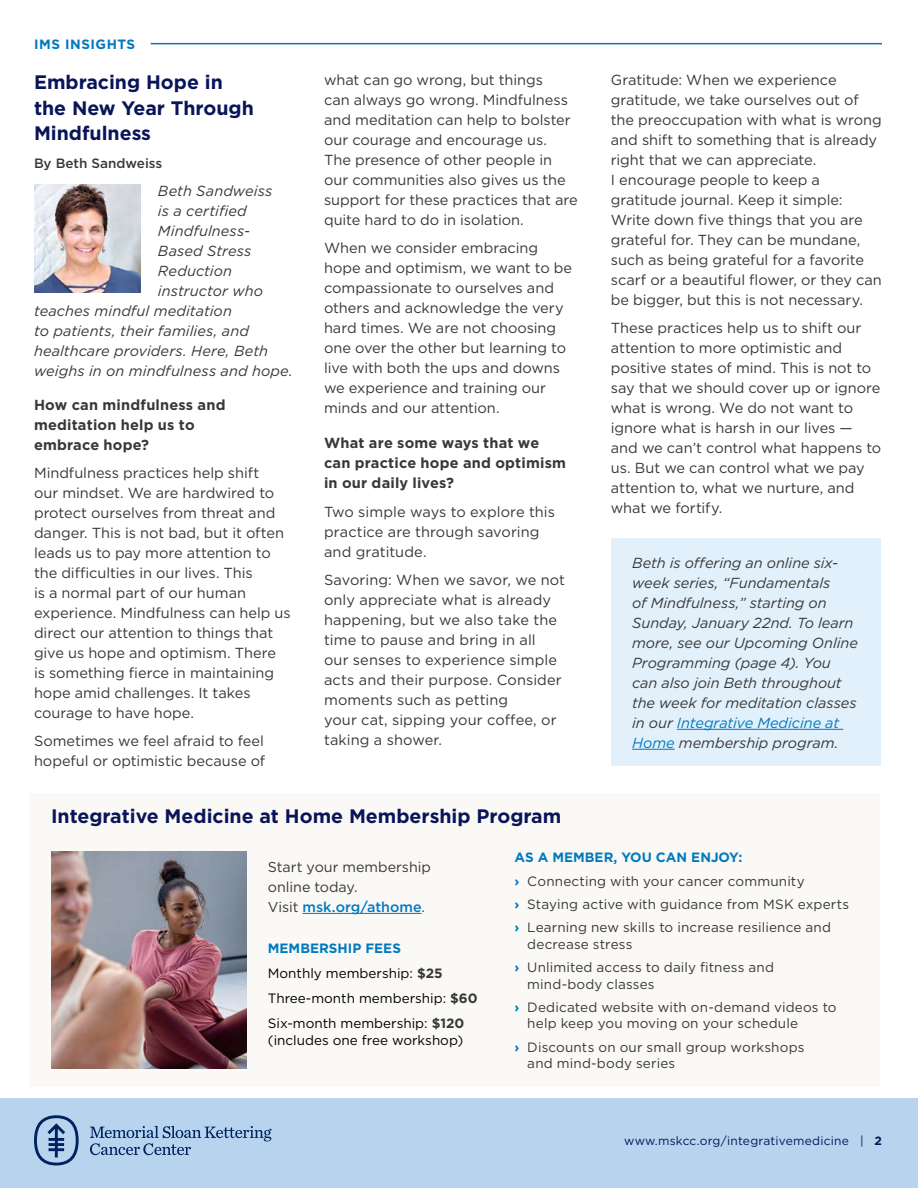
<style>
.page{position:relative;width:918px;height:1188px;background:#fff}
.page>*{position:absolute;margin:0;border:0;box-sizing:border-box;transform-origin:0 0}
.t1{font:700 19.5px/25.5px "Gotham";color:#091558}
.t2{font:14.55px/20px "Gotham";color:#383839}
.t3{font:italic 14.55px/20px "Gotham";color:#383839}
.t4{font:700 14.55px/20px "Gotham";letter-spacing:.015em;color:#383839}
.t5{font:14.25px/20px "Gotham";color:#383839}
.t6{font:13.5px/23.2px "Gotham";letter-spacing:.01em;color:#383839}
.t7{font:13.5px/25px "Gotham";color:#000}
.t8{font:500 13.5px "Gotham";color:#383839}
.t9{font:700 13.5px "Gotham";letter-spacing:.04em;color:#0179bf}
.t10{font:12px "Gotham";letter-spacing:.02em;color:#091558}
.s1{color:#0179bf}
.s2{font-weight:500;color:#0179bf}
.s3{font-weight:700;color:#0179bf}
.s4{font-weight:700;color:#383839}
.s5{font-weight:700}
</style>
<div class="page">
<div style="left:0;top:1099px;width:918px;height:89px;background:#b7d3ee"></div>
<svg style="left:90px;top:1126px;width:182px;height:29px"></svg>
<svg style="left:34px;top:1115px;width:45px;height:50px"></svg>
<img style="left:34px;top:184px;width:107px;height:109px">
<div style="left:30px;top:793px;width:850px;height:293px;background:#fbf9f6"></div>
<hr style="left:303px;top:913px;width:119px;height:1px;background:#0179bf">
<img style="left:51px;top:852px;width:196px;height:216px">
<div style="left:611px;top:538px;width:269px;height:228px;background:#e1f0fb"></div>
<hr style="left:677px;top:729px;width:166px;height:1px;background:#0179bf">
<hr style="left:632px;top:749px;width:43px;height:1px;background:#0179bf">
<hr style="left:151px;top:43px;width:731px;height:1px;background:#0179bf">
<p class="t9" style="left:34px;top:35px;width:103px">IMS INSIGHTS</p>
<h1 class="t1" style="left:34px;top:69px;width:221px">Embracing Hope in the New Year Through<br>Mindfulness</h1>
<p class="t8" style="left:34px;top:154px;width:130px">By Beth Sandweiss</p>
<p class="t3" style="left:158px;top:181px;width:116px">Beth Sandweiss</p>
<p class="t3" style="left:158px;top:201px;width:90px">is a certified</p>
<p class="t3" style="left:158px;top:221px;width:93px">Mindfulness-</p>
<p class="t3" style="left:158px;top:241px;width:95px">Based Stress</p>
<p class="t3" style="left:158px;top:261px;width:76px">Reduction</p>
<p class="t3" style="left:158px;top:281px;width:107px">instructor who</p>
<p class="t3" style="left:34px;top:301px;width:199px">teaches mindful meditation</p>
<p class="t3" style="left:34px;top:321px;width:217px">to patients, their families, and</p>
<p class="t3" style="left:34px;top:340px;width:235px">healthcare providers. Here, Beth</p>
<p class="t3" style="left:34px;top:360px;width:260px">weighs in on mindfulness and hope.</p>
<p class="t4" style="left:34px;top:395px;width:193px">How can mindfulness and meditation help us to embrace hope?</p>
<p class="t2" style="left:34px;top:463px;width:258px">Mindfulness practices help shift<br>our mindset. We are hardwired to protect ourselves from threat and danger. This is not bad, but it often leads us to pay more attention to the difficulties in our lives. This<br>is a normal part of our human experience. Mindfulness can help us direct our attention to things that give us hope and optimism. There<br>is something fierce in maintaining hope amid challenges. It takes courage to have hope.</p>
<p class="t2" style="left:34px;top:731px;width:233px">Sometimes we feel afraid to feel hopeful or optimistic because of</p>
<p class="t2" style="left:324px;top:70px;width:255px">what can go wrong, but things<br>can always go wrong. Mindfulness and meditation can help to bolster our courage and encourage us.<br>The presence of other people in our communities also gives us the support for these practices that are quite hard to do in isolation.</p>
<p class="t2" style="left:324px;top:238px;width:250px">When we consider embracing hope and optimism, we want to be compassionate to ourselves and others and acknowledge the very hard times. We are not choosing one over the other but learning to live with both the ups and downs we experience and training our minds and our attention.</p>
<p class="t4" style="left:324px;top:433px;width:243px">What are some ways that we can practice hope and optimism in our daily lives?</p>
<p class="t2" style="left:324px;top:501px;width:232px">Two simple ways to explore this practice are through savoring and gratitude.</p>
<p class="t2" style="left:324px;top:570px;width:243px">Savoring: When we savor, we not only appreciate what is already happening, but we also take the time to pause and bring in all<br>our senses to experience simple acts and their purpose. Consider moments such as petting<br>your cat, sipping your coffee, or taking a shower.</p>
<p class="t2" style="left:611px;top:70px;width:272px">Gratitude: When we experience gratitude, we take ourselves out of the preoccupation with what is wrong and shift to something that is already right that we can appreciate.<br>I encourage people to keep a gratitude journal. Keep it simple:<br>Write down five things that you are grateful for. They can be mundane, such as being grateful for a favorite scarf or a beautiful flower, or they can be bigger, but this is not necessary.</p>
<p class="t2" style="left:611px;top:318px;width:272px">These practices help us to shift our attention to more optimistic and positive states of mind. This is not to say that we should cover up or ignore what is wrong. We do not want to ignore what is harsh in our lives — and we can’t control what happens to us. But we can control what we pay attention to, what we nurture, and what we fortify.</p>
<p class="t3" style="left:632px;top:553px;width:227px">Beth is offering an online six&shy;week series, “Fundamentals<br>of Mindfulness,” starting on<br>Sunday, January 22nd. To learn more, see our Upcoming Online<br>Programming (page 4). You can also join Beth throughout the week for meditation classes in our <span class="s1">Integrative Medicine at<br>Home</span> membership program.</p>
<h1 class="t1" style="left:51px;top:803px;width:512px">Integrative Medicine at Home Membership Program</h1>
<p class="t5" style="left:268px;top:857px;width:165px">Start your membership online today.<br>Visit <span class="s2">msk.org/athome</span>.</p>
<p class="t6" style="left:514px;top:846px;width:336px"><span class="s3">AS A MEMBER, YOU CAN ENJOY:<br>›</span> Connecting with your cancer community<br><span class="s3">›</span> Staying active with guidance from MSK experts <span class="s3">›</span> Learning new skills to increase resilience and</p>
<p class="t6" style="left:515px;top:932px;width:261px;text-indent:13px">decrease stress<br><span class="s3">›</span> Unlimited access to daily fitness and</p>
<p class="t6" style="left:515px;top:972px;width:324px;text-indent:13px">mind-body classes<br><span class="s3">›</span> Dedicated website with on-demand videos to</p>
<p class="t6" style="left:515px;top:1012px;width:291px;text-align:center">help keep you moving on your schedule<br><span class="s3">›</span> Discounts on our small group workshops</p>
<p class="t6" style="left:527px;top:1052px;width:149px">and mind-body series</p>
<p class="t7" style="left:268px;top:936px;width:211px"><span class="s3">MEMBERSHIP FEES<br></span>Monthly membership: <span class="s4">$25<br></span>Three-month membership: <span class="s4">$60<br></span>Six-month membership: <span class="s4">$120</span></p>
<p class="t7" style="left:268px;top:1027px;width:197px">(includes one free workshop)</p>
<p class="t10" style="left:624px;top:1133px;width:259px">www.mskcc.org/integrativemedicine | <span class="s5">2</span></p>
</div>
